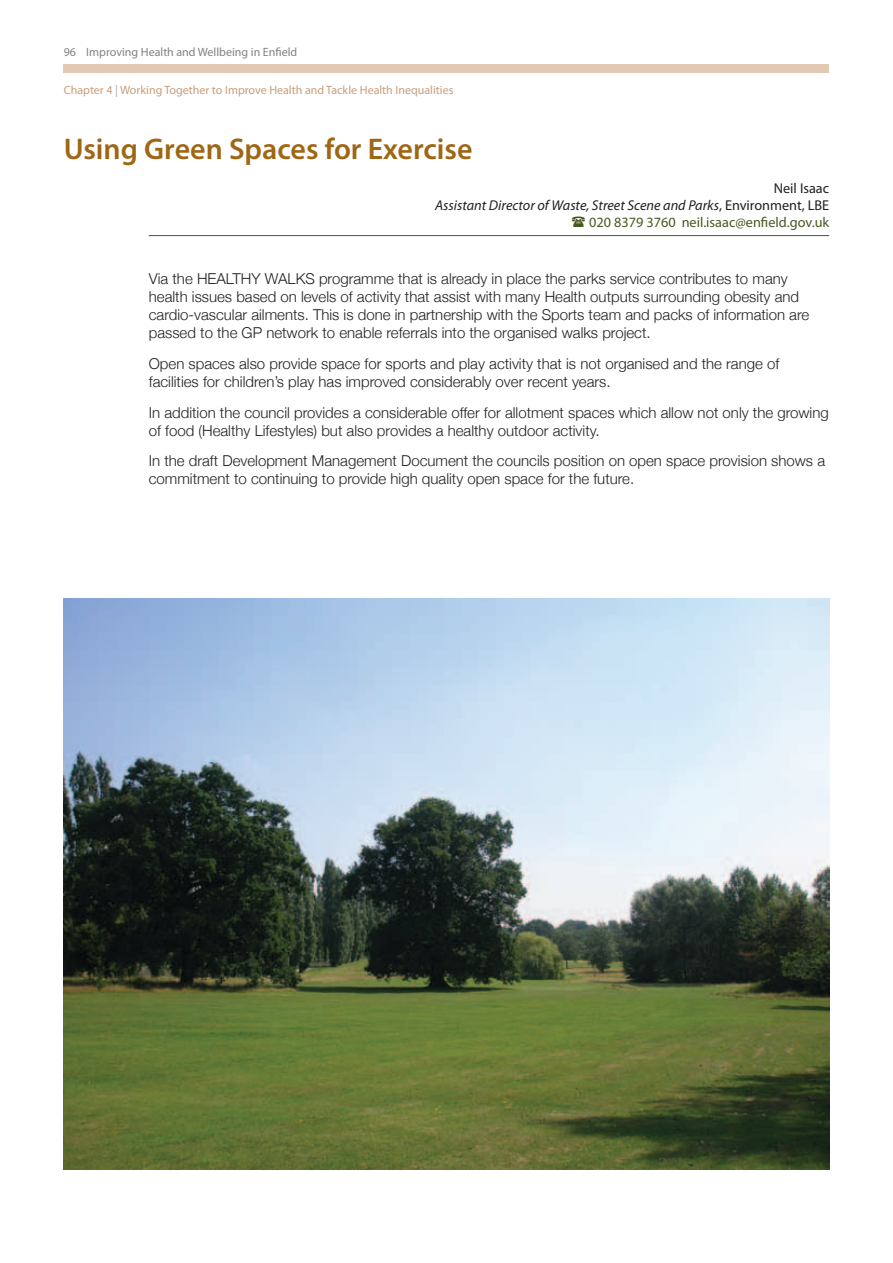
<style>
.page{position:relative;width:893px;height:1263px;background:#fff}
.page>*{position:absolute;margin:0;border:0;box-sizing:border-box;transform-origin:0 0}
.t1{font:600 30px "Myriad Pro";color:#9f6614}
.t2{font:300 15px/18px "Helvetica Neue";color:#231f20}
.t3{font:italic 14.25px/17.1px "Myriad Pro";color:#231f20;text-align:right}
.t4{font:12px "Myriad Pro";color:#c89e7c}
.t5{font:12px "Myriad Pro";color:#808285}
.s1{color:#a7a9ac}
.s2{font-style:normal}
.s3{font-style:normal;color:#455a21}
</style>
<div class="page">
<div style="left:64px;top:64px;width:765px;height:8px;background:#e2c9b4"></div>
<hr style="left:149px;top:235px;width:680px;height:1px;background:#455a21">
<img style="left:64px;top:598px;width:765px;height:571px">
<p class="t5" style="left:64px;top:44px;width:235px">96 Improving Health and Wellbeing in Enfield</p>
<p class="t4" style="left:64px;top:83px;width:391px">Chapter 4 <span class="s1">|</span> Working Together to Improve Health and Tackle Health Inequalities</p>
<h1 class="t1" style="left:64px;top:129px;width:410px">Using Green Spaces for Exercise</h1>
<p class="t3" style="left:435px;top:179px;width:396px"><span class="s2">Neil Isaac<br></span>Assistant Director of Waste, Street Scene and Parks<span class="s2">, Environment, LBE<br></span><span class="s3">020 8379 3760 neil.isaac@enfield.gov.uk</span></p>
<p class="t2" style="left:149px;top:269px;width:662px">Via the HEALTHY WALKS programme that is already in place the parks service contributes to many health issues based on levels of activity that assist with many Health outputs surrounding obesity and cardio-vascular ailments. This is done in partnership with the Sports team and packs of information are passed to the GP network to enable referrals into the organised walks project.</p>
<p class="t2" style="left:149px;top:354px;width:632px">Open spaces also provide space for sports and play activity that is not organised and the range of facilities for children’s play has improved considerably over recent years.</p>
<p class="t2" style="left:149px;top:402px;width:681px">In addition the council provides a considerable offer for allotment spaces which allow not only the growing of food (Healthy Lifestyles) but also provides a healthy outdoor activity.</p>
<p class="t2" style="left:149px;top:451px;width:678px">In the draft Development Management Document the councils position on open space provision shows a commitment to continuing to provide high quality open space for the future.</p>
</div>
